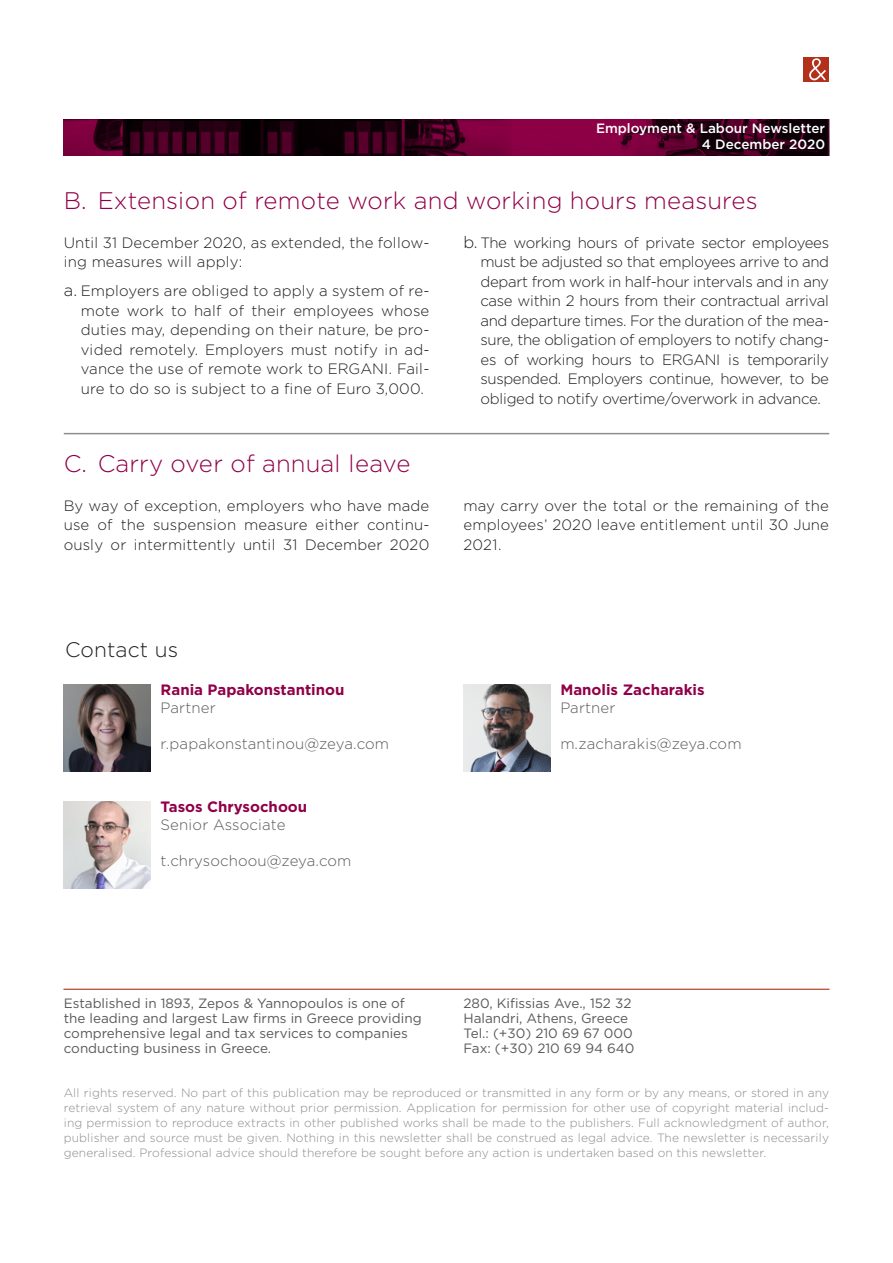
<style>
.page{position:relative;width:893px;height:1263px;background:#fff}
.page>*{position:absolute;margin:0;border:0;box-sizing:border-box;transform-origin:0 0}
.t1{font:300 24px "Gotham Greek";color:#910048}
.t2{font:300 21px "Gotham Greek";color:#1e1e1e}
.t3{font:300 15px/19.5px "Gotham Greek";color:#1e1e1e;text-align:justify}
.t4{font:300 15px "Gotham Greek";color:#5a5a5a}
.t5{font:700 15px "Gotham Greek";color:#910048}
.t6{font:13.5px/15px "Gotham Greek";color:#5a5a5a}
.t7{font:500 13.5px/16.5px "Gotham Greek";color:#fff;text-align:right}
.t8{font:300 12px/15px "Gotham Greek";color:#8c8c8c;text-align:justify}
.s1{font-size:16.5px}
</style>
<div class="page">
<svg style="left:64px;top:119px;width:765px;height:36px;background:#430021"></svg>
<div style="left:804px;top:57px;width:25px;height:25px;background:#b3311b"></div>
<svg style="left:809px;top:58px;width:17px;height:22px"></svg>
<hr style="left:64px;top:433px;width:765px;height:1px;background:#8c8c8c">
<hr style="left:63px;top:989px;width:766px;height:1px;background:#b3311b">
<img style="left:64px;top:684px;width:87px;height:87px">
<img style="left:64px;top:801px;width:87px;height:87px">
<img style="left:463px;top:684px;width:88px;height:87px">
<p class="t7" style="left:596px;top:119px;width:231px">Employment &amp; Labour Newsletter<br>4 December 2020</p>
<h1 class="t1" style="left:64px;top:187px;width:695px">B. Extension of remote work and working hours measures</h1>
<p class="t3" style="left:64px;top:232px;width:367px">Until 31 December 2020, as extended, the follow&shy;ing measures will apply:</p>
<p class="t3" style="left:81px;top:281px;width:350px;text-indent:-17px"><span class="s1">a.</span> Employers are obliged to apply a system of re&shy;mote work to half of their employees whose duties may, depending on their nature, be pro&shy;vided remotely. Employers must notify in ad&shy;vance the use of remote work to ERGANI. Fail&shy;ure to do so is subject to a fine of Euro 3,000.</p>
<p class="t3" style="left:480px;top:232px;width:350px;text-indent:-17px"><span class="s1">b.</span> The working hours of private sector employees must be adjusted so that employees arrive to and depart from work in half-hour intervals and in any case within 2 hours from their contractual arrival and departure times. For the duration of the mea&shy;sure, the obligation of employers to notify chang&shy;es of working hours to ERGANI is temporarily suspended. Employers continue, however, to be obliged to notify overtime/overwork in advance.</p>
<h1 class="t1" style="left:64px;top:450px;width:348px">C. Carry over of annual leave</h1>
<p class="t3" style="left:64px;top:496px;width:367px">By way of exception, employers who have made use of the suspension measure either continu&shy;ously or intermittently until 31 December 2020</p>
<p class="t3" style="left:463px;top:496px;width:367px">may carry over the total or the remaining of the employees’ 2020 leave entitlement until 30 June 2021.</p>
<h2 class="t2" style="left:65px;top:638px;width:115px">Contact us</h2>
<p class="t5" style="left:161px;top:681px;width:185px">Rania Papakonstantinou</p>
<p class="t4" style="left:161px;top:700px;width:57px">Partner</p>
<p class="t4" style="left:161px;top:736px;width:230px">r.papakonstantinou@zeya.com</p>
<p class="t5" style="left:161px;top:798px;width:148px">Tasos Chrysochoou</p>
<p class="t4" style="left:161px;top:817px;width:127px">Senior Associate</p>
<p class="t4" style="left:161px;top:853px;width:192px">t.chrysochoou@zeya.com</p>
<p class="t5" style="left:560px;top:681px;width:146px">Manolis Zacharakis</p>
<p class="t4" style="left:560px;top:700px;width:57px">Partner</p>
<p class="t4" style="left:560px;top:736px;width:183px">m.zacharakis@zeya.com</p>
<p class="t6" style="left:64px;top:996px;width:359px">Established in 1893, Zepos &amp; Yannopoulos is one of the leading and largest Law firms in Greece providing comprehensive legal and tax services to companies conducting business in Greece.</p>
<p class="t6" style="left:463px;top:996px;width:173px">280, Kifissias Ave., 152 32<br>Halandri, Athens, Greece<br>Tel.: (+30) 210 69 67 000<br>Fax: (+30) 210 69 94 640</p>
<p class="t8" style="left:64px;top:1085px;width:767px">All rights reserved. No part of this publication may be reproduced or transmitted in any form or by any means, or stored in any retrieval system of any nature without prior permission. Application for permission for other use of copyright material includ&shy;ing permission to reproduce extracts in other published works shall be made to the publishers. Full acknowledgment of author, publisher and source must be given. Nothing in this newsletter shall be construed as legal advice. The newsletter is necessarily generalised. Professional advice should therefore be sought before any action is undertaken based on this newsletter.</p>
</div>
